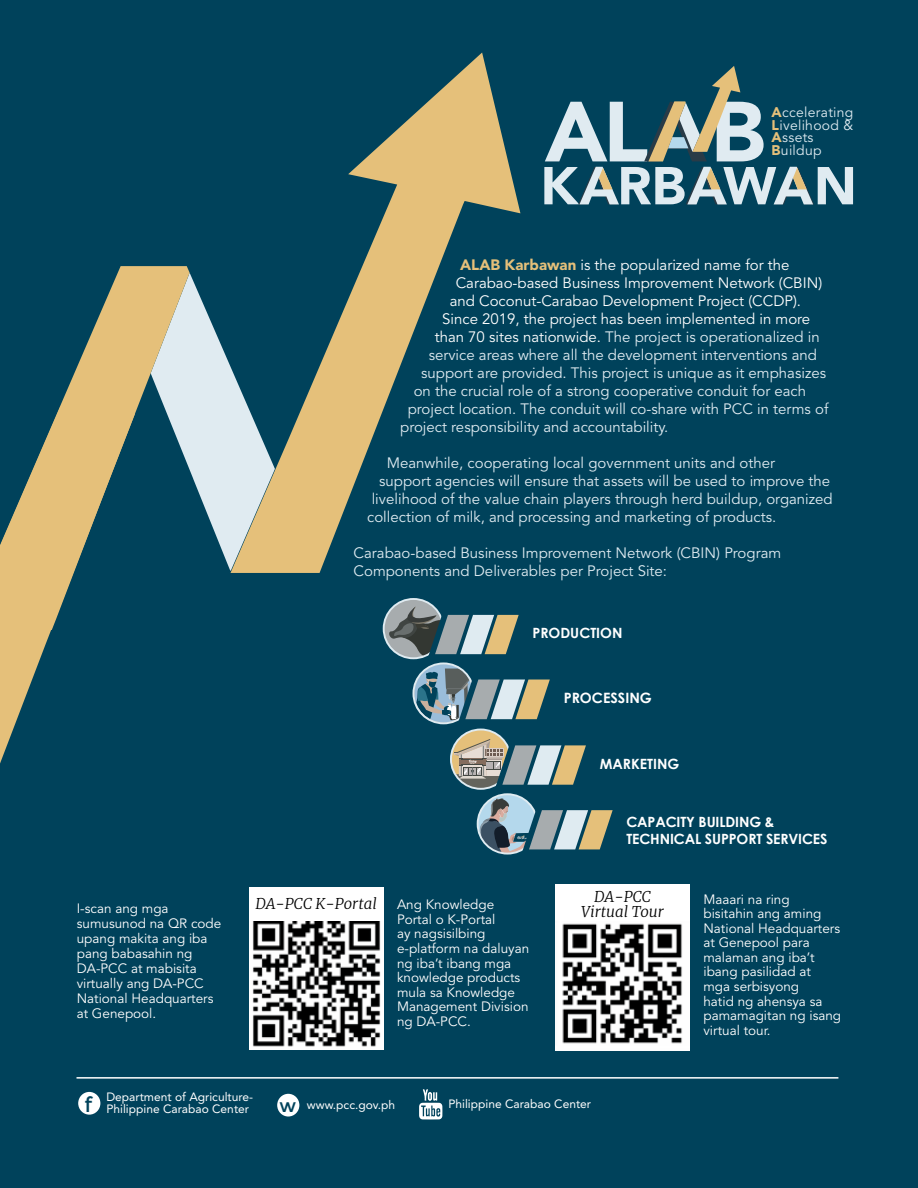
<style>
.page{position:relative;width:918px;height:1188px;background:#00425b}
.page>*{position:absolute;margin:0;border:0;box-sizing:border-box;transform-origin:0 0}
.t1{font:900 84.3px "Avenir LT Std";color:#e0ebf1}
.t2{font:900 52.65px "Avenir LT Std";color:#e0ebf1}
.t3{font:21px "Montserrat";color:#00425b}
.t4{font:15px "Avenir LT Std";color:#e0ebf1}
.t5{font:15px "Avenir LT Std";color:#fff}
.t6{font:15px/18px "Avenir LT Std";color:#dfebf1}
.t7{font:italic 300 15px/15px "Merriweather";color:#000;text-align:center}
.t8{font:700 14.25px "Century Gothic";color:#fff}
.t9{font:700 14.1px/17px "Century Gothic";letter-spacing:-.01em;color:#fff}
.t10{font:13.95px/12.6px "Avenir LT Std";letter-spacing:.02em;color:#dfebf1;text-align:justify}
.t11{font:13.5px/14.5px "Avenir LT Std";color:#fff}
.t12{font:12px/12px "Avenir LT Std";color:#fff}
.t13{font:italic 900 2.7px "Avenir LT Std";color:#e0ebf1}
.t14{font:italic 900 1.65px "Avenir LT Std";color:#e0ebf1}
.s1{color:#293b47}
.s2{font-weight:900;color:#e5c07a}
.s3{color:#fff}
.s4{color:#3b4f63}
.s5{font-family:"Montserrat";font-size:18.3px;color:#00425b}
</style>
<div class="page">
<svg style="left:190px;top:274px;width:41px;height:297px"></svg>
<svg style="left:231px;top:52px;width:289px;height:521px"></svg>
<svg style="left:59px;top:266px;width:131px;height:205px;fill:#e0c07a"></svg>
<svg style="left:0;top:407px;width:135px;height:357px"></svg>
<svg style="left:384px;top:599px;width:59px;height:59px"></svg>
<img style="left:249px;top:920px;width:134px;height:130px">
<div style="left:249px;top:887px;width:134px;height:33px;background:#fff"></div>
<img style="left:555px;top:920px;width:135px;height:130px">
<div style="left:555px;top:884px;width:135px;height:36px;background:#fff"></div>
<hr style="left:77px;top:1077px;width:761px;height:2px;background:#fff">
<div style="left:78px;top:1092px;width:22px;height:23px;background:#fff;border-radius:50%"></div>
<div style="left:277px;top:1094px;width:22px;height:23px;background:#fff;border-radius:50%"></div>
<svg style="left:419px;top:1089px;width:23px;height:31px"></svg>
<svg style="left:579px;top:167px;width:40px;height:37px"></svg>
<svg style="left:648px;top:66px;width:92px;height:138px"></svg>
<svg style="left:774px;top:167px;width:39px;height:37px"></svg>
<svg style="left:389px;top:598px;width:224px;height:257px"></svg>
<h1 class="t1" style="left:545px;top:81px;width:222px">AL<span class="s1">A</span> B</h1>
<p class="t10" style="left:772px;top:106px;width:83px"><span class="s2">A</span>ccelerating <span class="s2">L</span>ivelihood &amp; <span class="s2">A</span>ssets</p>
<p class="t10" style="left:772px;top:144px;width:51px"><span class="s2">B</span>uildup</p>
<h2 class="t2" style="left:540px;top:154px;width:318px">K<span class="s1">A</span>RB<span class="s1">A</span>W<span class="s1">A</span>N</h2>
<p class="t5" style="left:460px;top:256px;width:331px"><span class="s2">ALAB Karbawan</span> is the popularized name for the</p>
<p class="t5" style="left:456px;top:274px;width:368px">Carabao-based Business Improvement Network (CBIN)</p>
<p class="t5" style="left:450px;top:292px;width:353px">and Coconut-Carabao Development Project (CCDP).</p>
<p class="t5" style="left:442px;top:310px;width:370px">Since 2019, the project has been implemented in more</p>
<p class="t4" style="left:435px;top:328px;width:387px"><span class="s3">than 70 sites nationwide.</span> The project is operationalized in</p>
<p class="t4" style="left:429px;top:346px;width:390px">service areas where all the development interventions and</p>
<p class="t4" style="left:421px;top:364px;width:406px">support are provided. This project is unique as it emphasizes</p>
<p class="t4" style="left:414px;top:382px;width:394px">on the crucial role of a strong cooperative conduit for each</p>
<p class="t4" style="left:408px;top:400px;width:422px">project location. The conduit will co-share with PCC in terms of</p>
<p class="t4" style="left:400px;top:418px;width:270px">project responsibility and accountability.</p>
<p class="t4" style="left:387px;top:454px;width:390px">Meanwhile, cooperating local government units and other</p>
<p class="t4" style="left:379px;top:472px;width:453px">support agencies will ensure that assets will be used to improve the</p>
<p class="t4" style="left:372px;top:490px;width:463px">livelihood of the value chain players through herd buildup, organized</p>
<p class="t4" style="left:367px;top:508px;width:411px">collection of milk, and processing and marketing of products.</p>
<p class="t6" style="left:354px;top:544px;width:429px">Carabao-based Business Improvement Network (CBIN) Program<br>Components and Deliverables per Project Site:</p>
<p class="t9" style="left:532px;top:624px;width:92px">PRODUCTION</p>
<p class="t8" style="left:564px;top:687px;width:90px">PROCESSING</p>
<p class="t13" style="left:517px;top:835px;width:10px">AL<span class="s4">A</span> B</p>
<p class="t14" style="left:517px;top:838px;width:12px">K<span class="s4">A</span>RB<span class="s4">A</span>W<span class="s4">A</span>N</p>
<p class="t9" style="left:600px;top:755px;width:81px">MARKETING</p>
<p class="t9" style="left:626px;top:813px;width:203px">CAPACITY BUILDING &amp;<br>TECHNICAL SUPPORT SERVICES</p>
<p class="t7" style="left:255px;top:896px;width:123px">DA-PCC K-Portal</p>
<p class="t7" style="left:581px;top:888px;width:84px">DA-PCC<br>Virtual Tour</p>
<p class="t11" style="left:77px;top:902px;width:146px;line-height:15px">I-scan ang mga sumusunod na QR code upang makita ang iba pang babasahin ng<br>DA-PCC at mabisita virtually ang DA-PCC<br>National Headquarters at Genepool.</p>
<p class="t11" style="left:397px;top:898px;width:134px">Ang Knowledge<br>Portal o K-Portal<br>ay nagsisilbing e-platform na daluyan ng iba’t ibang mga knowledge products mula sa Knowledge<br>Management Division ng DA-PCC.</p>
<p class="t11" style="left:703px;top:892px;width:139px">Maaari na ring bisitahin ang aming<br>National Headquarters at Genepool para malaman ang iba’t ibang pasilidad at<br>mga serbisyong<br>hatid ng ahensya sa pamamagitan ng isang virtual tour.</p>
<h3 class="t3" style="left:85px;top:1092px;width:10px">f</h3>
<p class="t12" style="left:106px;top:1091px;width:148px">Department of Agriculture-<br>Philippine Carabao Center</p>
<p class="t12" style="left:280px;top:1099px;width:117px"><span class="s5">w</span> www.pcc.gov.ph</p>
<p class="t12" style="left:448px;top:1098px;width:144px">Philippine Carabao Center</p>
</div>
